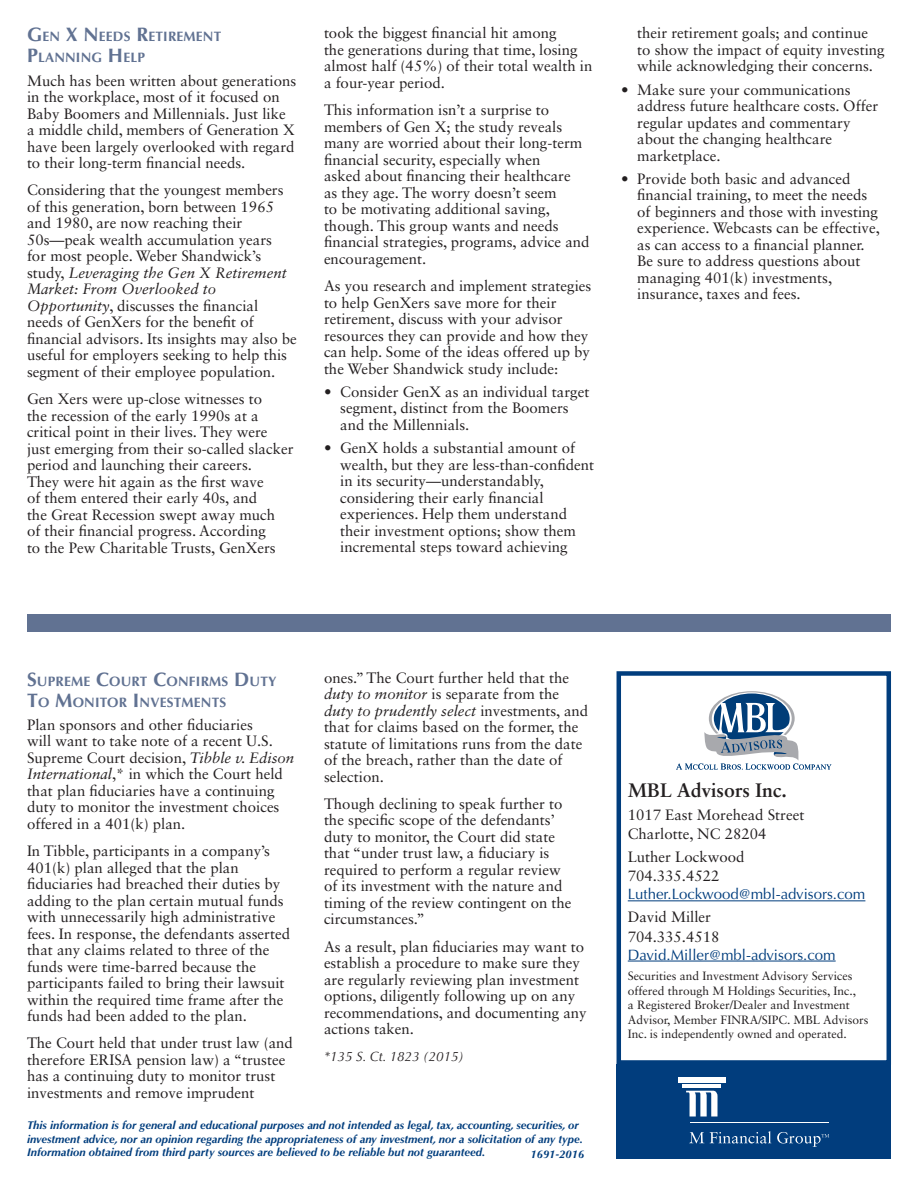
<style>
.page{position:relative;width:918px;height:1188px;background:#fff}
.page>*{position:absolute;margin:0;border:0;box-sizing:border-box;transform-origin:0 0}
._03_1_Sidebar_Firm_N{font:700 19.5px "Sabon LT Std";color:#231f20}
._02_1_Body{font:15px/16.5px "Sabon LT Std";color:#231f20}
._02_2_Body_PreBullet{font:15px/16.5px "Sabon LT Std";color:#231f20}
._03_5_Sidebar_Addres{font:15px "Sabon LT Std";color:#231f20}
._03_5_Sidebar_Web_Em{font:15px "Optima LT Std";color:#013d7d}
._01_1_SubHeading_Q3{font:700 13.65px/21px "Optima LT Std";letter-spacing:.015em;color:#617292}
._02_6_Footnote_Black{font:italic 13.5px "Optima LT Std";color:#231f20}
._03_6_Sidebar_Disclo{font:12px/14.4px "Sabon LT Std";color:#231f20}
._02_6_Footnote_281{font:italic 700 11.25px/13.8px "Optima LT Std";color:#013d7d}
.s1{font-size:19.5px}
.s2{font-style:italic}
</style>
<div class="page">
<div style="left:27px;top:614px;width:864px;height:18px;background:#617292"></div>
<div style="left:617px;top:1065px;width:274px;height:94px;background:#013d7d"></div>
<svg style="left:689px;top:1132px;width:15px;height:11px"></svg>
<svg style="left:710px;top:1131px;width:61px;height:13px"></svg>
<svg style="left:777px;top:1132px;width:52px;height:15px"></svg>
<div style="left:678px;top:1077px;width:47px;height:5px;background:#fff"></div>
<hr style="left:683px;top:1084px;width:38px;height:4px;background:#fff">
<hr style="left:690px;top:1123px;width:139px;height:1px;background:#fff">
<svg style="left:686px;top:1091px;width:32px;height:26px"></svg>
<hr style="left:628px;top:901px;width:237px;height:1px;background:#013d7d">
<hr style="left:628px;top:961px;width:208px;height:1px;background:#013d7d">
<svg style="left:676px;top:691px;width:156px;height:79px"></svg>
<div style="left:617px;top:671px;width:274px;height:394px;border:4px solid #013d7d"></div>
<p class="_01_1_SubHeading_Q3" style="left:27px;top:26px;width:196px"><span class="s1">G</span>EN <span class="s1">X N</span> EEDS <span class="s1">R</span>ETIREMENT<br><span class="s1">P</span>LANNING <span class="s1">H</span>ELP</p>
<p class="_02_1_Body" style="left:27px;top:72px;width:271px">Much has been written about generations in the workplace, most of it focused on Baby Boomers and Millennials. Just like a middle child, members of Generation X have been largely overlooked with regard to their long-term financial needs.</p>
<p class="_02_1_Body" style="left:27px;top:182px;width:271px">Considering that the youngest members of this generation, born between 1965 and 1980, are now reaching their 50s—peak wealth accumulation years<br>for most people. Weber Shandwick’s study, <span class="s2">Leveraging the Gen X Retirement Market: From Overlooked to Opportunity</span>, discusses the financial needs of GenXers for the benefit of financial advisors. Its insights may also be useful for employers seeking to help this segment of their employee population.</p>
<p class="_02_1_Body" style="left:27px;top:391px;width:268px">Gen Xers were up-close witnesses to<br>the recession of the early 1990s at a critical point in their lives. They were just emerging from their so-called slacker period and launching their careers.<br>They were hit again as the first wave<br>of them entered their early 40s, and<br>the Great Recession swept away much<br>of their financial progress. According<br>to the Pew Charitable Trusts, GenXers</p>
<p class="_02_1_Body" style="left:324px;top:25px;width:270px">took the biggest financial hit among<br>the generations during that time, losing almost half (45%) of their total wealth in a four-year period.</p>
<p class="_02_1_Body" style="left:324px;top:102px;width:267px">This information isn’t a surprise to members of Gen X; the study reveals many are worried about their long-term financial security, especially when<br>asked about financing their healthcare<br>as they age. The worry doesn’t seem<br>to be motivating additional saving, though. This group wants and needs financial strategies, programs, advice and encouragement.</p>
<p class="_02_2_Body_PreBullet" style="left:324px;top:277px;width:269px">As you research and implement strategies to help GenXers save more for their retirement, discuss with your advisor resources they can provide and how they can help. Some of the ideas offered up by the Weber Shandwick study include:</p>
<p class="_02_1_Body" style="left:340px;top:383px;width:251px;text-indent:-16px">• Consider GenX as an individual target segment, distinct from the Boomers and the Millennials.</p>
<p class="_02_1_Body" style="left:340px;top:439px;width:255px;text-indent:-16px">• GenX holds a substantial amount of wealth, but they are less-than-confident in its security—understandably, considering their early financial experiences. Help them understand their investment options; show them incremental steps toward achieving</p>
<p class="_02_1_Body" style="left:637px;top:25px;width:249px">their retirement goals; and continue to show the impact of equity investing while acknowledging their concerns.</p>
<p class="_02_1_Body" style="left:637px;top:81px;width:243px;text-indent:-16px">• Make sure your communications address future healthcare costs. Offer regular updates and commentary about the changing healthcare marketplace.</p>
<p class="_02_1_Body" style="left:637px;top:170px;width:244px;text-indent:-16px">• Provide both basic and advanced financial training, to meet the needs of beginners and those with investing experience. Webcasts can be effective, as can access to a financial planner.<br>Be sure to address questions about managing 401(k) investments, insurance, taxes and fees.</p>
<p class="_01_1_SubHeading_Q3" style="left:27px;top:671px;width:250px"><span class="s1">S</span>UPREME <span class="s1">C</span>OURT <span class="s1">C</span>ONFIRMS <span class="s1">D</span> UTY<br><span class="s1">T</span>O <span class="s1">M</span>ONITOR <span class="s1">I</span> NVESTMENTS</p>
<p class="_02_1_Body" style="left:27px;top:716px;width:269px">Plan sponsors and other fiduciaries<br>will want to take note of a recent U.S.<br>Supreme Court decision, <span class="s2">Tibble v. Edison International</span>,* in which the Court held that plan fiduciaries have a continuing duty to monitor the investment choices offered in a 401(k) plan.</p>
<p class="_02_1_Body" style="left:27px;top:842px;width:265px">In Tibble, participants in a company’s 401(k) plan alleged that the plan fiduciaries had breached their duties by adding to the plan certain mutual funds with unnecessarily high administrative fees. In response, the defendants asserted that any claims related to three of the funds were time-barred because the participants failed to bring their lawsuit within the required time frame after the funds had been added to the plan.</p>
<p class="_02_1_Body" style="left:27px;top:1035px;width:267px">The Court held that under trust law (and therefore ERISA pension law) a “trustee has a continuing duty to monitor trust investments and remove imprudent</p>
<p class="_02_1_Body" style="left:324px;top:669px;width:266px">ones.” The Court further held that the <span class="s2">duty to monitor</span> is separate from the <span class="s2">duty to prudently select</span> investments, and that for claims based on the former, the statute of limitations runs from the date of the breach, rather than the date of selection.</p>
<p class="_02_1_Body" style="left:324px;top:795px;width:249px">Though declining to speak further to the specific scope of the defendants’ duty to monitor, the Court did state that “under trust law, a fiduciary is required to perform a regular review of its investment with the nature and timing of the review contingent on the circumstances.”</p>
<p class="_02_1_Body" style="left:324px;top:938px;width:264px">As a result, plan fiduciaries may want to establish a procedure to make sure they are regularly reviewing plan investment options, diligently following up on any recommendations, and documenting any actions taken.</p>
<p class="_02_6_Footnote_Black" style="left:324px;top:1049px;width:141px">*135 S. Ct. 1823 (2015)</p>
<p class="_02_6_Footnote_281" style="left:27px;top:1118px;width:557px">This information is for general and educational purposes and not intended as legal, tax, accounting, securities, or investment advice, nor an opinion regarding the appropriateness of any investment, nor a solicitation of any type.<br>Information obtained from third party sources are believed to be reliable but not guaranteed.</p>
<p class="_02_6_Footnote_281" style="left:531px;top:1148px;width:55px">1691-2016</p>
<p class="_03_1_Sidebar_Firm_N" style="left:628px;top:778px;width:161px">MBL Advisors Inc.</p>
<p class="_03_5_Sidebar_Addres" style="left:628px;top:806px;width:178px">1017 East Morehead Street</p>
<p class="_03_5_Sidebar_Addres" style="left:628px;top:825px;width:140px">Charlotte, NC 28204</p>
<p class="_03_5_Sidebar_Addres" style="left:628px;top:848px;width:118px">Luther Lockwood</p>
<p class="_03_5_Sidebar_Addres" style="left:628px;top:867px;width:93px">704.335.4522</p>
<p class="_03_5_Sidebar_Web_Em" style="left:628px;top:886px;width:239px">Luther.Lockwood@mbl-advisors.com</p>
<p class="_03_5_Sidebar_Addres" style="left:628px;top:908px;width:85px">David Miller</p>
<p class="_03_5_Sidebar_Addres" style="left:628px;top:927px;width:93px">704.335.4518</p>
<p class="_03_5_Sidebar_Web_Em" style="left:628px;top:946px;width:209px">David.Miller@mbl-advisors.com</p>
<p class="_03_6_Sidebar_Disclo" style="left:628px;top:969px;width:242px">Securities and Investment Advisory Services offered through M Holdings Securities, Inc.,<br>a Registered Broker/Dealer and Investment Advisor, Member FINRA/SIPC. MBL Advisors Inc. is independently owned and operated.</p>
</div>
